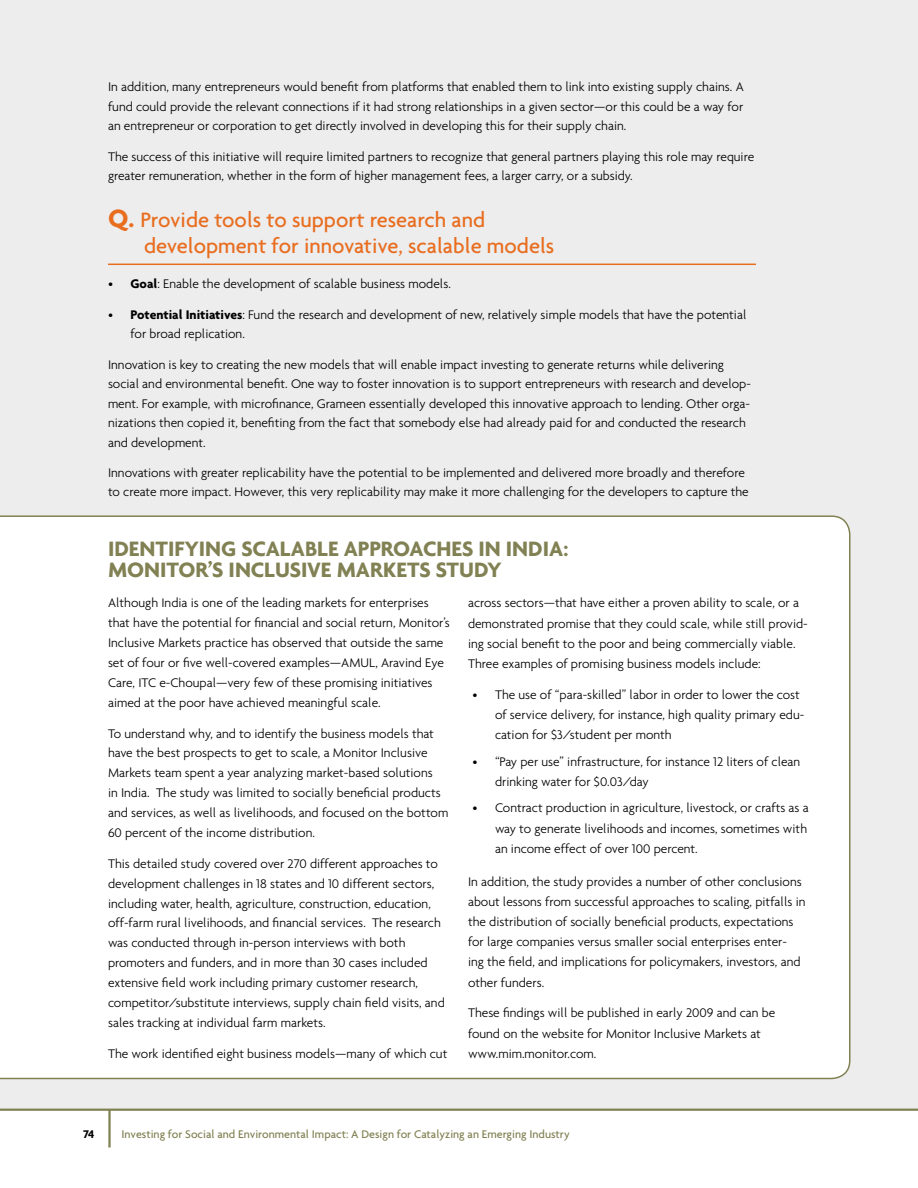
<style>
.page{position:relative;width:918px;height:1188px;background:#fff}
.page>*{position:absolute;margin:0;border:0;box-sizing:border-box;transform-origin:0 0}
.t1{font:500 22.5px/25.5px "Agenda";color:#e86d1f}
.t2{font:700 22.5px/21px "Agenda";color:#818154}
.t3{font:300 13.5px/20px "Agenda";color:#000}
.t4{font:500 12px "Agenda";color:#818154}
.t5{font:700 12px "Agenda";color:#000}
.s1{font-weight:700;font-size:27px}
.s2{font-weight:700}
</style>
<div class="page">
<hr style="left:108px;top:1110px;width:3px;height:38px;background:#818154">
<div style="left:0;top:0;width:918px;height:1110px;background:#ededee"></div>
<hr style="left:0;top:1109px;width:918px;height:2px;background:#818154">
<hr style="left:108px;top:264px;width:648px;height:1px;background:#e86d1f">
<div style="left:0;top:515px;width:850px;height:564px;background:#fff"></div>
<p class="t3" style="left:108px;top:77px;width:637px;line-height:19.5px;text-align:justify">In addition, many entrepreneurs would benefit from platforms that enabled them to link into existing supply chains. A fund could provide the relevant connections if it had strong relationships in a given sector—or this could be a way for an entrepreneur or corporation to get directly involved in developing this for their supply chain.</p>
<p class="t3" style="left:108px;top:146px;width:648px;line-height:19.5px">The success of this initiative will require limited partners to recognize that general partners playing this role may require greater remuneration, whether in the form of higher management fees, a larger carry, or a subsidy.</p>
<h1 class="t1" style="left:144px;top:207px;width:412px;text-indent:-36px"><span class="s1">Q.</span> Provide tools to support research and development for innovative, scalable models</h1>
<p class="t3" style="left:108px;top:274px;width:344px">• <span class="s2">GOAL</span>: Enable the development of scalable business models.</p>
<p class="t3" style="left:131px;top:304px;width:618px;line-height:19.5px;text-indent:-23px">• <span class="s2">POTENTIAL INITIATIVES</span>: Fund the research and development of new, relatively simple models that have the potential for broad replication.</p>
<p class="t3" style="left:108px;top:354px;width:644px;line-height:19.5px">Innovation is key to creating the new models that will enable impact investing to generate returns while delivering social and environmental benefit. One way to foster innovation is to support entrepreneurs with research and develop&shy;ment. For example, with microfinance, Grameen essentially developed this innovative approach to lending. Other orga&shy;nizations then copied it, benefiting from the fact that somebody else had already paid for and conducted the research and development.</p>
<p class="t3" style="left:108px;top:463px;width:642px;line-height:19.5px">Innovations with greater replicability have the potential to be implemented and delivered more broadly and therefore to create more impact. However, this very replicability may make it more challenging for the developers to capture the</p>
<h1 class="t2" style="left:108px;top:538px;width:462px;text-indent:343px">ES IN INDIA:<br>MONITOR’S INCLUSIVE MARKETS STUDY</h1>
<p class="t3" style="left:108px;top:593px;width:343px">Although India is one of the leading markets for enterprises that have the potential for financial and social return, Monitor’s Inclusive Markets practice has observed that outside the same set of four or five well-covered examples—AMUL, Aravind Eye Care, ITC e-Choupal—very few of these promising initiatives aimed at the poor have achieved meaningful scale.</p>
<p class="t3" style="left:108px;top:723px;width:342px">To understand why, and to identify the business models that have the best prospects to get to scale, a Monitor Inclusive Markets team spent a year analyzing market-based solutions<br>in India. The study was limited to socially beneficial products and services, as well as livelihoods, and focused on the bottom 60 percent of the income distribution.</p>
<p class="t3" style="left:108px;top:853px;width:338px">This detailed study covered over 270 different approaches to development challenges in 18 states and 10 different sectors, including water, health, agriculture, construction, education, off-farm rural livelihoods, and financial services. The research was conducted through in-person interviews with both promoters and funders, and in more than 30 cases included extensive field work including primary customer research, competitor/substitute interviews, supply chain field visits, and sales tracking at individual farm markets.</p>
<p class="t3" style="left:108px;top:1043px;width:341px">The work identified eight business models—many of which cut</p>
<h1 class="t2" style="left:108px;top:538px;width:147px">IDENTIFYING SCALA</h1>
<h1 class="t2" style="left:305px;top:538px;width:111px">BLE APPROACH</h1>
<p class="t3" style="left:468px;top:593px;width:341px">across sectors—that have either a proven ability to scale, or a demonstrated promise that they could scale, while still provid&shy;ing social benefit to the poor and being commercially viable.<br>Three examples of promising business models include:</p>
<p class="t3" style="left:495px;top:684px;width:311px;text-indent:-23px">• The use of “para-skilled” labor in order to lower the cost of service delivery, for instance, high quality primary edu&shy;cation for $3/student per month</p>
<p class="t3" style="left:495px;top:751px;width:307px;text-indent:-23px">• “Pay per use” infrastructure, for instance 12 liters of clean drinking water for $0.03/day</p>
<p class="t3" style="left:495px;top:798px;width:315px;text-indent:-23px">• Contract production in agriculture, livestock, or crafts as a way to generate livelihoods and incomes, sometimes with an income effect of over 100 percent.</p>
<p class="t3" style="left:468px;top:872px;width:339px">In addition, the study provides a number of other conclusions about lessons from successful approaches to scaling, pitfalls in the distribution of socially beneficial products, expectations for large companies versus smaller social enterprises enter&shy;ing the field, and implications for policymakers, investors, and other funders.</p>
<p class="t3" style="left:468px;top:1003px;width:309px">These findings will be published in early 2009 and can be found on the website for Monitor Inclusive Markets at www.mim.monitor.com.</p>
<p class="t5" style="left:83px;top:1127px;width:13px">74</p>
<p class="t4" style="left:122px;top:1127px;width:450px">I nvesting for Social and Environmental I mpact: A Design for Catalyzing an Emerging I ndustry</p>
</div>
